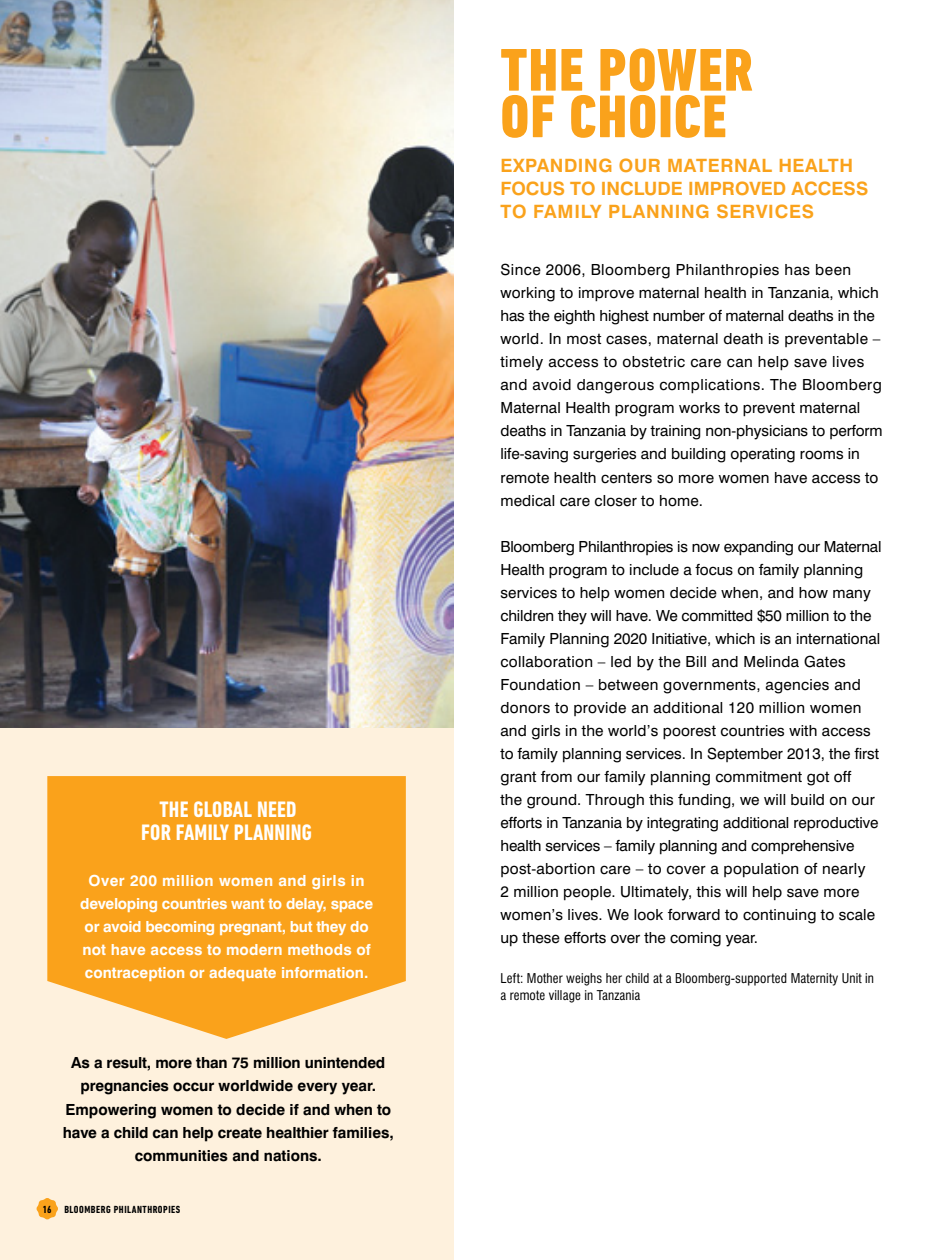
<style>
.page{position:relative;width:930px;height:1260px;background:#fff}
.page>*{position:absolute;margin:0;border:0;box-sizing:border-box;transform-origin:0 0}
.t1{font:800 condensed 61.25px/46.6px "DIN Next LT Pro";letter-spacing:.02em;color:#faa21b}
.t2{font:700 condensed 22.75px/22.8px "DIN Next LT Pro";letter-spacing:.01em;color:#fff}
.t3{font:700 18.38px/23.1px "Swiss 721 BT";letter-spacing:.03em;color:#faa21b}
.t4{font:15.4px/23.1px "Swiss 721 BT";letter-spacing:.01em;color:#000}
.t5{font:700 15.4px/23.3px "Swiss 721 BT";letter-spacing:-.01em;color:#000;text-align:center}
.t6{font:700 15.4px/23.1px "Swiss 721 BT";color:#fff;text-align:center}
.t7{font:condensed 13.12px/16.6px "Swiss 721 BT";letter-spacing:.01em;color:#000}
.t8{font:700 condensed 10.5px "DIN Next LT Pro";letter-spacing:.05em;color:#000}
</style>
<div class="page">
<div style="left:0;top:705px;width:453px;height:555px;background:#fef1dd"></div>
<img style="left:0;top:0;width:453px;height:728px">
<svg style="left:47px;top:776px;width:359px;height:263px;background:#faaa30"></svg>
<svg style="left:37px;top:1198px;width:21px;height:21px"></svg>
<h2 class="t2" style="left:141px;top:798px;width:171px;text-indent:18px">THE GLOBAL NEED<br>FOR FAMILY PLANNING</h2>
<p class="t6" style="left:80px;top:869px;width:294px">Over 200 million women and girls in developing countries want to delay, space or avoid becoming pregnant, but they do not have access to modern methods of contraception or adequate information.</p>
<p class="t5" style="left:63px;top:1051px;width:332px">As a result, more than 75 million unintended pregnancies occur worldwide every year.<br>Empowering women to decide if and when to have a child can help create healthier families, communities and nations.</p>
<p class="t8" style="left:43px;top:1203px;width:139px">16 BLOOMBERG PHILANTHROPIES</p>
<h1 class="t1" style="left:500px;top:47px;width:254px">THE POWER<br>OF CHOICE</h1>
<p class="t3" style="left:500px;top:153px;width:354px">EXPAND ING OUR MATERNAL HEALTH<br>FOCUS TO INCLUD</p>
<p class="t3" style="left:500px;top:176px;width:369px;text-indent:170px">E IMPROVED ACCESS<br>TO FAMILY PLANN ING SERVICES</p>
<p class="t4" style="left:500px;top:258px;width:383px">Since 2006, Bloomberg Philanthropies has been working to improve maternal health in Tanzania, which has the eighth highest number of maternal deaths in the world. In most cases, maternal death is preventable – timely access to obstetric care can help save lives and avoid dangerous complications. The Bloomberg Maternal Health program works to prevent maternal deaths in Tanzania by training non-physicians to perform life-saving surgeries and building operating rooms in remote health centers so more women have access to medical care closer to home.</p>
<p class="t4" style="left:500px;top:535px;width:382px">Bloomberg Philanthropies is now expanding our Maternal Health program to include a focus on family planning services to help women decide when, and how many children they will have. We committed $50 million to the Family Planning 2020 Initiative, which is an international collaboration – led by the Bill and Melinda Gates Foundation – between governments, agencies and donors to provide an additional 120 million women and girls in the world’s poorest countries with access to family planning services. In September 2013, the first grant from our family planning commitment got off<br>the ground. Through this funding, we will build on our efforts in Tanzania by integrating additional reproductive health services – family planning and comprehensive post-abortion care – to cover a population of nearly<br>2 million people. Ultimately, this will help save more women’s lives. We look forward to continuing to scale up these efforts over the coming year.</p>
<p class="t7" style="left:500px;top:970px;width:375px">Left: Mother weighs her child at a Bloomberg-supported Maternity Unit in a remote village in Tanzania</p>
</div>
